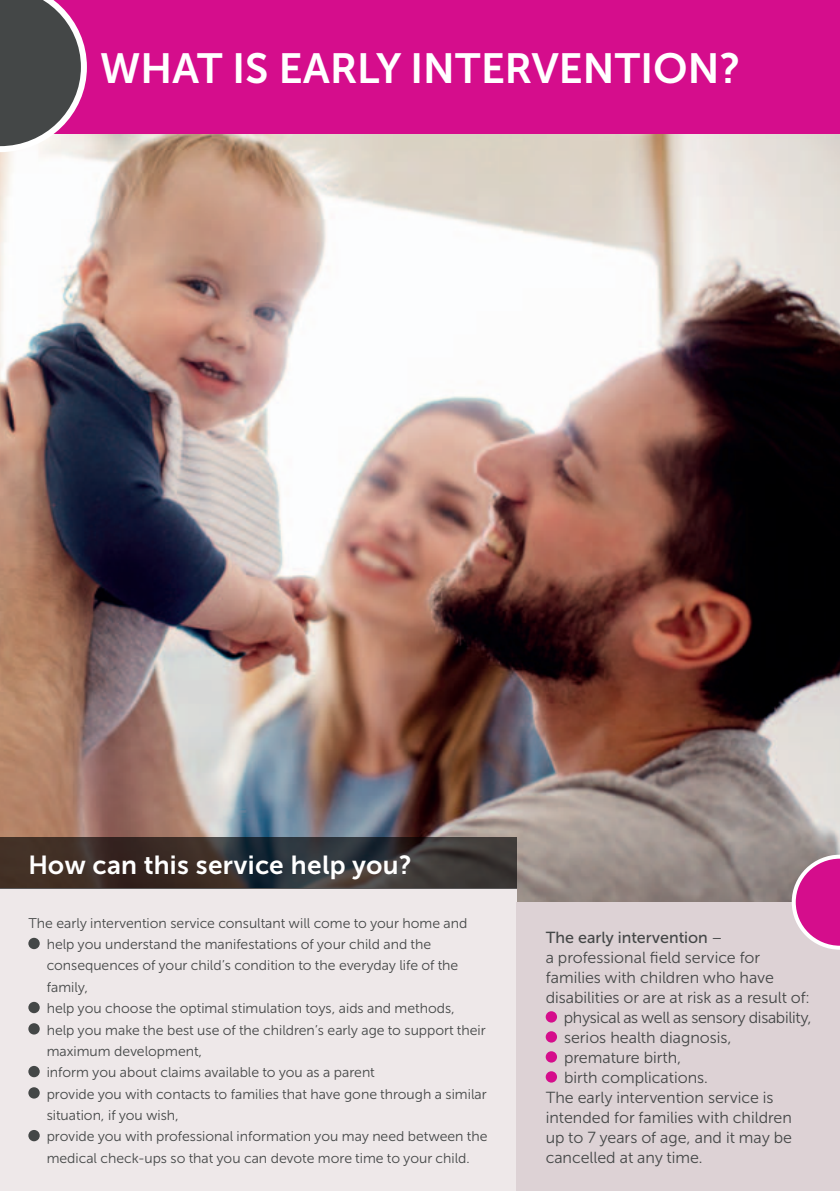
<style>
.page{position:relative;width:840px;height:1191px;background:#fff}
.page>*{position:absolute;margin:0;border:0;box-sizing:border-box;transform-origin:0 0}
.t1{font:42px "Museo Sans Cyrl 700";color:#fff}
.t2{font:26px "Museo Sans Cyrl 700";letter-spacing:.01em;color:#fff}
.t3{font:16px "Museo Sans Cyrl 300";color:#444747}
.t4{font:16px "Museo Sans Cyrl 300";letter-spacing:-.02em;color:#444747}
.t5{font:16px "Museo Sans Cyrl 500";color:#444747}
.t6{font:14px/21.4px "Museo Sans Cyrl 300";color:#444747}
.s1{font-family:"Museo Sans Cyrl 300"}
</style>
<div class="page">
<img style="left:0;top:134px;width:839px;height:768px">
<div style="left:0;top:0;width:839px;height:134px;background:#d50d8c"></div>
<div style="left:0;top:889px;width:516px;height:302px;background:#eee8e9"></div>
<div style="left:516px;top:902px;width:323px;height:289px;background:#ddd2d5"></div>
<div style="left:545px;top:1011px;width:11px;height:11px;background:#d50d8c;border-radius:50%"></div>
<div style="left:545px;top:1031px;width:11px;height:11px;background:#d50d8c;border-radius:50%"></div>
<div style="left:545px;top:1051px;width:11px;height:11px;background:#d50d8c;border-radius:50%"></div>
<div style="left:545px;top:1071px;width:11px;height:11px;background:#d50d8c;border-radius:50%"></div>
<svg style="left:0;top:837px;width:516px;height:52px;background:#383230"></svg>
<svg style="left:28px;top:937px;width:12px;height:12px"></svg>
<svg style="left:28px;top:1001px;width:12px;height:12px"></svg>
<div style="left:28px;top:1023px;width:12px;height:11px;background:#444747;border-radius:50%"></div>
<div style="left:28px;top:1066px;width:12px;height:11px;background:#444747;border-radius:50%"></div>
<div style="left:28px;top:1087px;width:12px;height:11px;background:#444747;border-radius:50%"></div>
<div style="left:28px;top:1130px;width:12px;height:11px;background:#444747;border-radius:50%"></div>
<svg style="left:0;top:0;width:87px;height:152px;background:#6f5e6a"></svg>
<svg style="left:791px;top:854px;width:48px;height:95px"></svg>
<h1 class="t1" style="left:100px;top:45px;width:640px">What is early intervention?</h1>
<h2 class="t2" style="left:28px;top:850px;width:384px">How can this service help you?</h2>
<p class="t6" style="left:47px;top:912px;width:442px;text-indent:-18px">The early intervention service consultant will come to your home and help you understand the manifestations of your child and the consequences of your child’s condition to the everyday life of the family,<br>help you choose the optimal stimulation toys, aids and methods,<br>help you make the best use of the children’s early age to support their maximum development,<br>inform you about claims available to you as a parent<br>provide you with contacts to families that have gone through a similar situation, if you wish,<br>provide you with professional information you may need between the medical check-ups so that you can devote more time to your child.</p>
<p class="t5" style="left:545px;top:928px;width:178px">The early intervention <span class="s1">–</span></p>
<p class="t3" style="left:545px;top:948px;width:216px">a professional field service for</p>
<p class="t3" style="left:545px;top:968px;width:230px">families with children who have</p>
<p class="t3" style="left:545px;top:988px;width:265px">disabilities or are at risk as a result of:</p>
<p class="t4" style="left:563px;top:1008px;width:249px">physical as well as sensory disability,</p>
<p class="t3" style="left:563px;top:1028px;width:169px">serios health diagnosis,</p>
<p class="t3" style="left:563px;top:1048px;width:119px">premature birth,</p>
<p class="t3" style="left:563px;top:1068px;width:145px">birth complications.</p>
<p class="t3" style="left:545px;top:1088px;width:229px">The early intervention service is</p>
<p class="t3" style="left:545px;top:1108px;width:247px">intended for families with children</p>
<p class="t3" style="left:545px;top:1128px;width:248px">up to 7 years of age, and it may be</p>
<p class="t3" style="left:545px;top:1148px;width:158px">cancelled at any time.</p>
</div>
